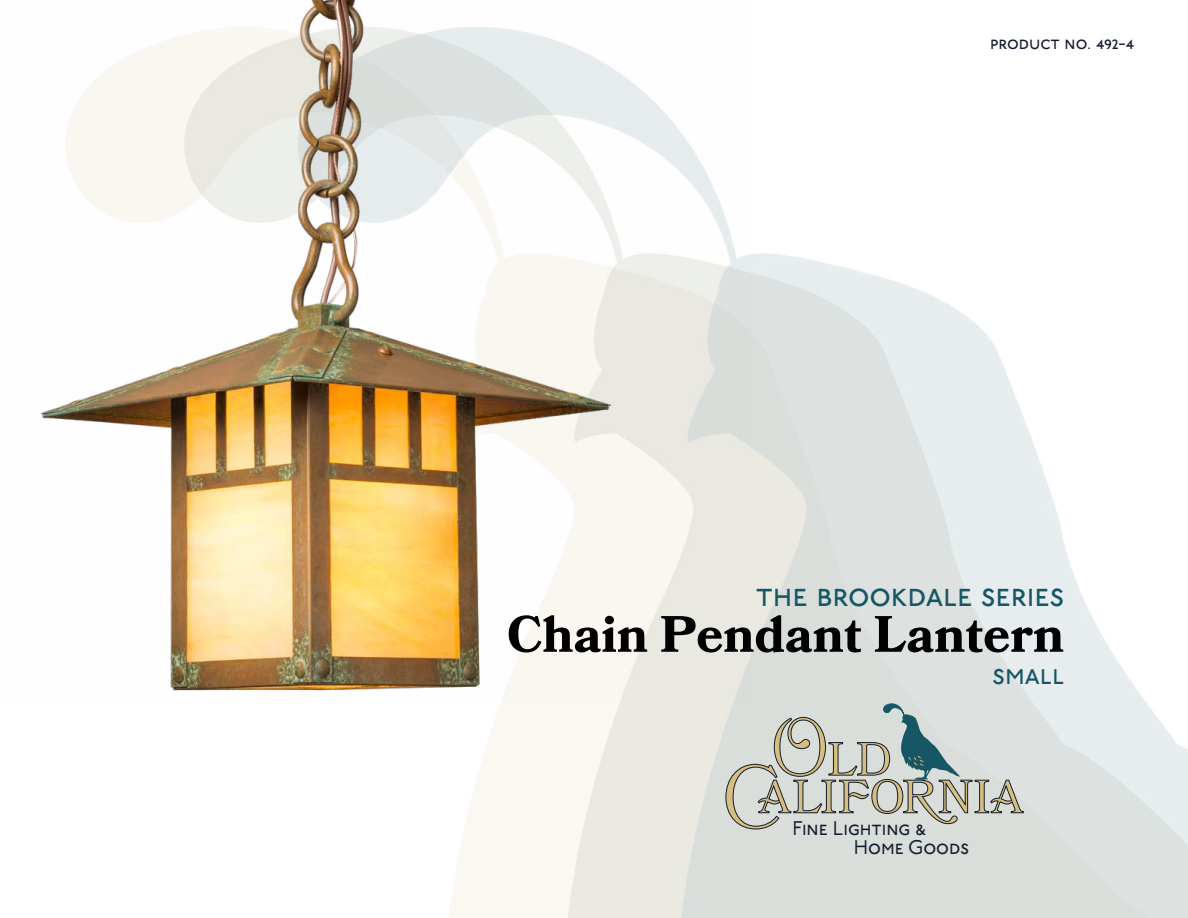
<style>
.page{position:relative;width:1188px;height:918px;background:#fff}
.page>*{position:absolute;margin:0;border:0;box-sizing:border-box;transform-origin:0 0}
.t1{font:700 51px "Bookmania";color:#000}
.t2{font:46.5px "Bookmania";letter-spacing:.025em;color:#d7be7f}
.t3{font:33px "P22 Underground Bk P";color:#175765}
.t4{font:28.5px "P22 Underground Bk P";color:#175765}
.t5{font:19.8px/18.1px "P22 Underground Bk P";color:#131e2d}
.t6{font:18px "P22 Underground Bk P";color:#131a2d}
.s1{font-weight:300;font-size:80.85px}
.s2{font-size:64.95px}
</style>
<div class="page">
<svg style="left:725px;top:702px;width:299px;height:127px;background:#c3cbca"></svg>
<img style="left:40px;top:0;width:712px;height:701px">
<p class="t6" style="left:990px;top:33px;width:145px">product no. 492-4</p>
<h3 class="t3" style="left:756px;top:576px;width:310px">the brookdale series</h3>
<h1 class="t1" style="left:507px;top:604px;width:559px">Chain Pendant Lantern</h1>
<h3 class="t4" style="left:993px;top:659px;width:73px">small</h3>
<h2 class="t2" style="left:770px;top:732px;width:123px"><span class="s1">O</span>LD</h2>
<h2 class="t2" style="left:723px;top:770px;width:301px"><span class="s2">C</span> ALIFORNIA</h2>
<p class="t5" style="left:854px;top:820px;width:117px;text-indent:-61px">Fine Lighting &amp;<br>Home Goods</p>
</div>
